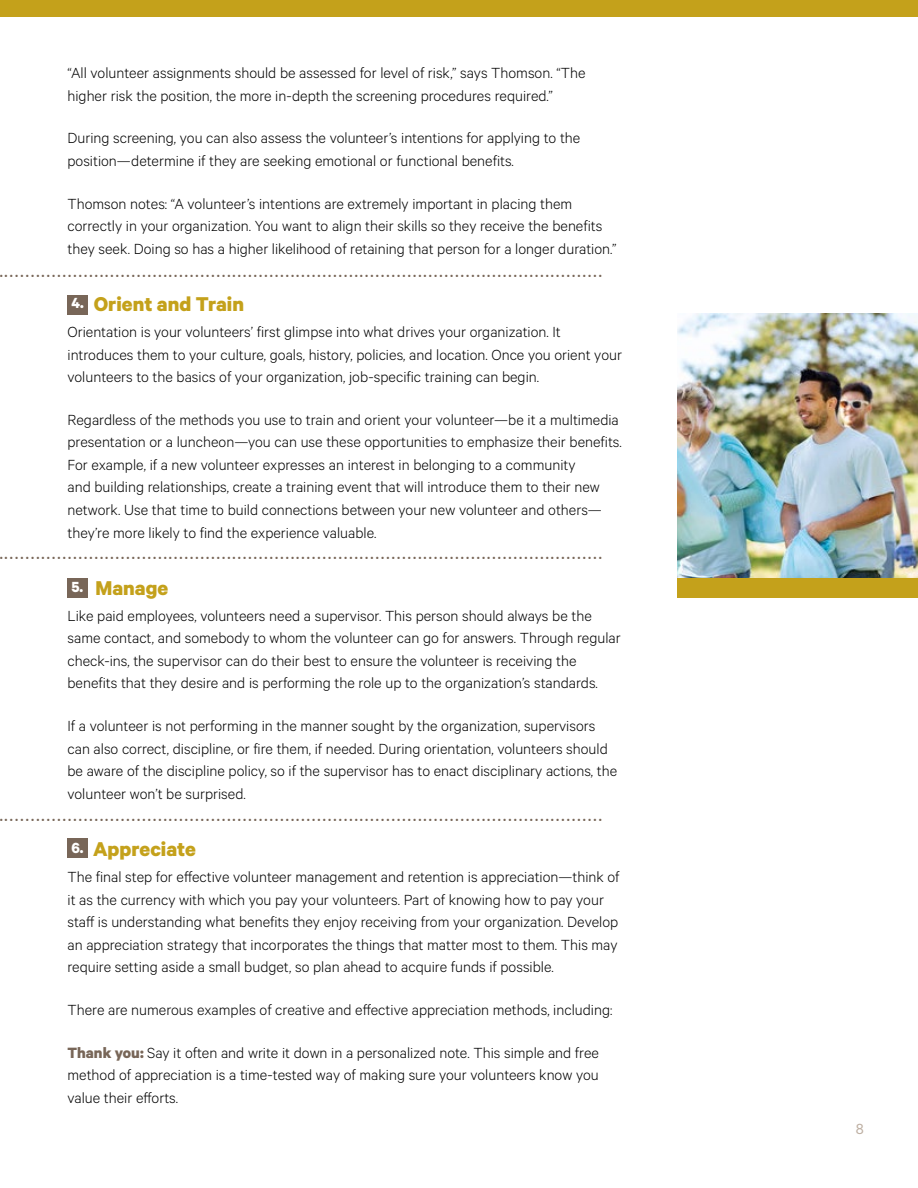
<style>
.page{position:relative;width:918px;height:1188px;background:#fff}
.page>*{position:absolute;margin:0;border:0;box-sizing:border-box;transform-origin:0 0}
.t1{font:700 22.5px "Calibre";color:#c4a11b}
.t2{font:20.25px "Calibri";color:#786658}
.t3{font:300 16.5px/22.5px "Calibre";color:#000}
.t4{font:16.5px "Calibre";color:#beb0a3}
.s1{font-size:16.5px;color:#fff}
.s2{font-weight:700;font-size:16.8px;color:#786658}
</style>
<div class="page">
<div style="left:0;top:0;width:918px;height:17px;background:#c4a11b"></div>
<img style="left:677px;top:313px;width:241px;height:265px">
<div style="left:677px;top:578px;width:241px;height:19px;background:#c4a11b"></div>
<div style="left:68px;top:295px;width:20px;height:20px;background:#786658"></div>
<div style="left:68px;top:578px;width:20px;height:19px;background:#786658"></div>
<div style="left:68px;top:839px;width:20px;height:19px;background:#786658"></div>
<p class="t3" style="left:68px;top:61px;width:520px">“All volunteer assignments should be assessed for level of risk,” says Thomson. “The higher risk the position, the more in-depth the screening procedures required.”</p>
<p class="t3" style="left:68px;top:126px;width:514px">During screening, you can also assess the volunteer’s intentions for applying to the position—determine if they are seeking emotional or functional benefits.</p>
<p class="t3" style="left:68px;top:192px;width:550px">Thomson notes: “A volunteer’s intentions are extremely important in placing them correctly in your organization. You want to align their skills so they receive the benefits they seek. Doing so has a higher likelihood of retaining that person for a longer duration.”</p>
<p class="t2" style="left:-2px;top:256px;width:606px">..................................................................................................................</p>
<h1 class="t1" style="left:71px;top:291px;width:174px"><span class="s1">4.</span> Orient and Train</h1>
<p class="t3" style="left:68px;top:320px;width:556px">Orientation is your volunteers’ first glimpse into what drives your organization. It introduces them to your culture, goals, history, policies, and location. Once you orient your volunteers to the basics of your organization, job-specific training can begin.</p>
<p class="t3" style="left:68px;top:408px;width:556px">Regardless of the methods you use to train and orient your volunteer—be it a multimedia presentation or a luncheon—you can use these opportunities to emphasize their benefits.<br>For example, if a new volunteer expresses an interest in belonging to a community<br>and building relationships, create a training event that will introduce them to their new network. Use that time to build connections between your new volunteer and others— they’re more likely to find the experience valuable.</p>
<p class="t2" style="left:-2px;top:539px;width:606px">..................................................................................................................</p>
<h1 class="t1" style="left:71px;top:574px;width:98px"><span class="s1">5.</span> Manage</h1>
<p class="t3" style="left:68px;top:604px;width:555px">Like paid employees, volunteers need a supervisor. This person should always be the same contact, and somebody to whom the volunteer can go for answers. Through regular check-ins, the supervisor can do their best to ensure the volunteer is receiving the benefits that they desire and is performing the role up to the organization’s standards.</p>
<p class="t3" style="left:68px;top:714px;width:551px">If a volunteer is not performing in the manner sought by the organization, supervisors can also correct, discipline, or fire them, if needed. During orientation, volunteers should be aware of the discipline policy, so if the supervisor has to enact disciplinary actions, the volunteer won’t be surprised.</p>
<p class="t2" style="left:-2px;top:800px;width:606px">..................................................................................................................</p>
<h1 class="t1" style="left:71px;top:836px;width:126px"><span class="s1">6.</span> Appreciate</h1>
<p class="t3" style="left:68px;top:865px;width:554px">The final step for effective volunteer management and retention is appreciation—think of it as the currency with which you pay your volunteers. Part of knowing how to pay your staff is understanding what benefits they enjoy receiving from your organization. Develop an appreciation strategy that incorporates the things that matter most to them. This may require setting aside a small budget, so plan ahead to acquire funds if possible.</p>
<p class="t3" style="left:68px;top:998px;width:546px">There are numerous examples of creative and effective appreciation methods, including:</p>
<p class="t3" style="left:68px;top:1041px;width:533px;text-align:justify"><span class="s2">Thank you:</span> Say it often and write it down in a personalized note. This simple and free method of appreciation is a time-tested way of making sure your volunteers know you value their efforts.</p>
<p class="t4" style="left:856px;top:1119px;width:10px">8</p>
</div>
